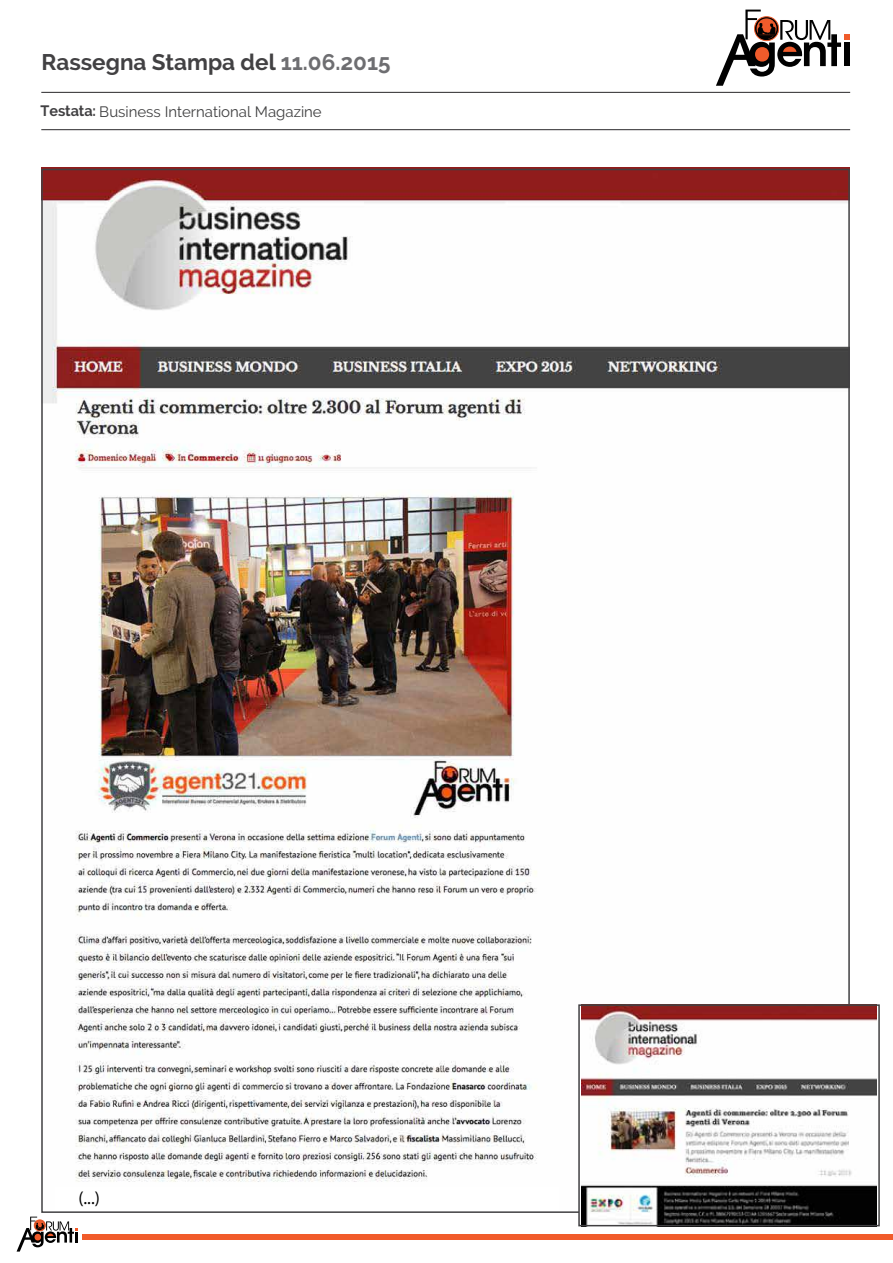
<style>
.page{position:relative;width:893px;height:1263px;background:#fff}
.page>*{position:absolute;margin:0;border:0;box-sizing:border-box;transform-origin:0 0}
.t1{font:700 22.5px "Raleway";color:#424143}
.t2{font:18px "Myriad Pro";color:#000}
.t3{font:15px "Raleway";color:#404041}
.s1{color:#6e6e71}
.s2{font-weight:700;color:#414042}
</style>
<div class="page">
<img style="left:42px;top:168px;width:808px;height:1014px">
<svg style="left:17px;top:1216px;width:61px;height:35px"></svg>
<div style="left:82px;top:1234px;width:811px;height:6px;background:#f15b2a"></div>
<hr style="left:41px;top:92px;width:809px;height:1px;background:#414042">
<hr style="left:41px;top:129px;width:809px;height:1px;background:#414042">
<svg style="left:716px;top:10px;width:134px;height:76px"></svg>
<img style="left:581px;top:1007px;width:296px;height:216px">
<div style="left:578px;top:1004px;width:302px;height:222px;border:2px solid #414042"></div>
<h1 class="t1" style="left:42px;top:49px;width:351px">Rassegna Stampa del <span class="s1">11.06.2015</span></h1>
<p class="t3" style="left:40px;top:103px;width:283px"><span class="s2">Testata:</span> Business International Magazine</p>
<p class="t2" style="left:78px;top:1186px;width:23px">(...)</p>
</div>
